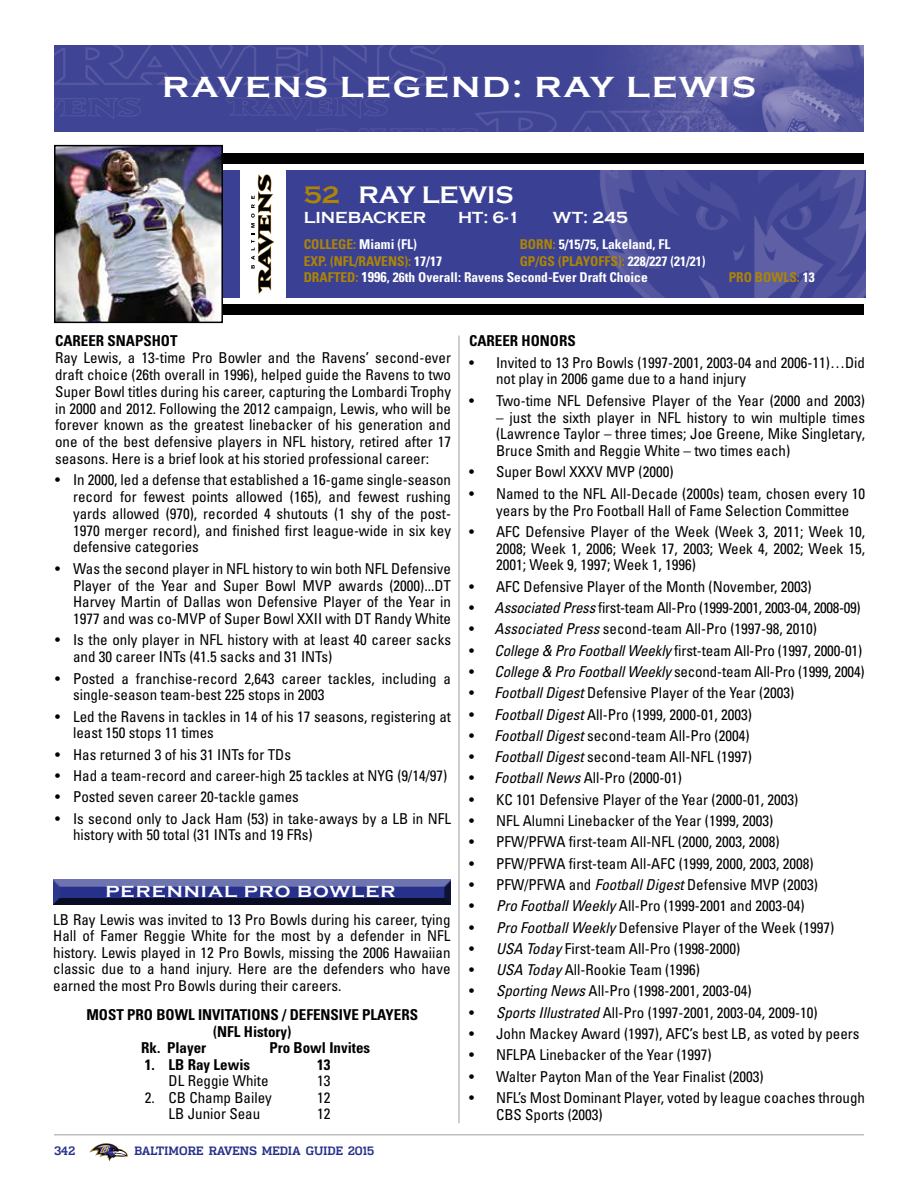
<style>
.page{position:relative;width:918px;height:1188px;background:#fff}
.page>*{position:absolute;margin:0;border:0;box-sizing:border-box;transform-origin:0 0}
.t1{font:700 30px "Copperplate Gothic";letter-spacing:.055em;color:#fff;scale:1.12 1}
.t2{font:700 24.6px "Copperplate Gothic";color:#fff}
.t3{font:700 16.5px "Copperplate Gothic";letter-spacing:.045em;color:#fff;scale:1.12 1}
.t4{font:700 16.5px "Copperplate Gothic";letter-spacing:.045em;color:#fff}
.t5{font:700 16.5px "Copperplate Gothic";color:#fff}
.t6{font:condensed 15px/16.8px "Univers LT Std";color:#000}
.t7{font:700 condensed 15px "Univers LT Std";color:#000}
.t8{font:condensed 15px "Univers LT Std";letter-spacing:-.02em;color:#000}
.t9{font:700 condensed 13.5px/16.5px "Univers LT Std";color:#fff}
.t10{font:700 condensed 13.5px "Univers LT Std";color:#ad8505}
.t11{font:12px "Endzone";color:#27318b}
.s1{color:#ad8505}
.s2{color:#fff}
.s3{font-size:14.25px}
.s4{font-style:italic}
</style>
<div class="page">
<hr style="left:54px;top:1134px;width:810px;height:2px;background:#bcbec0">
<svg style="left:89px;top:1143px;width:39px;height:18px"></svg>
<div style="left:58px;top:153px;width:806px;height:10px;background:#000"></div>
<div style="left:54px;top:304px;width:810px;height:11px;background:#000"></div>
<img style="left:223px;top:170px;width:643px;height:128px">
<div style="left:241px;top:166px;width:45px;height:135px;background:#fff"></div>
<svg style="left:251px;top:174px;width:24px;height:120px"></svg>
<img style="left:57px;top:148px;width:163px;height:172px">
<div style="left:54px;top:145px;width:169px;height:178px;border:2px solid #000"></div>
<img style="left:54px;top:45px;width:810px;height:87px">
<div style="left:52px;top:879px;width:401px;height:27px;background:#000;opacity:.75"></div>
<hr style="left:458px;top:336px;width:2px;height:787px;background:#bcbec0">
<h1 class="t1" style="left:162px;top:71px;width:532px">RAVENS LEGEND: RAY LEWIS</h1>
<h2 class="t2" style="left:304px;top:182px;width:211px"><span class="s1">52</span> RAY LEWIS</h2>
<p class="t5" style="left:304px;top:208px;width:124px">LINEBACKER</p>
<p class="t4" style="left:458px;top:208px;width:63px">HT: 6-1</p>
<p class="t4" style="left:553px;top:208px;width:76px">WT: 245</p>
<p class="t9" style="left:304px;top:236px;width:115px"><span class="s1">COLLEGE:</span> Miami (FL)</p>
<p class="t9" style="left:520px;top:236px;width:152px"><span class="s1">BORN:</span> 5/15/75, Lakeland, FL</p>
<p class="t10" style="left:304px;top:253px;width:140px">EXP. (NFL/RAVENS): <span class="s2">17/17</span></p>
<p class="t9" style="left:304px;top:253px;width:403px;text-indent:216px"><span class="s1">GP/GS (PLAYOFFS):</span> 228/227 (21/21)<br><span class="s1">DRAFTED:</span> <span class="s3">1996</span>, 26th Overall: Ravens Second-Ever Draft Choice</p>
<p class="t10" style="left:729px;top:269px;width:88px">PRO BOWLS: <span class="s2">13</span></p>
<p class="t7" style="left:55px;top:332px;width:124px">CAREER SNAPSHOT</p>
<p class="t6" style="left:55px;top:349px;width:398px;text-align:justify">Ray Lewis, a 13-time Pro Bowler and the Ravens’ second-ever draft choice (26th overall in 1996), helped guide the Ravens to two Super Bowl titles during his career, capturing the Lombardi Trophy in 2000 and 2012. Following the 2012 campaign, Lewis, who will be forever known as the greatest linebacker of his generation and one of the best defensive players in NFL history, retired after 17 seasons. Here is a brief look at his storied professional career:</p>
<p class="t6" style="left:73px;top:471px;width:380px;text-align:justify;text-indent:-18px">• In 2000, led a defense that established a 16-game single-season record for fewest points allowed (165), and fewest rushing yards allowed (970), recorded 4 shutouts (1 shy of the post-1970 merger record), and finished first league-wide in six key defensive categories</p>
<p class="t6" style="left:73px;top:560px;width:380px;text-align:justify;text-indent:-18px">• Was the second player in NFL history to win both NFL Defensive Player of the Year and Super Bowl MVP awards (2000)...DT Harvey Martin of Dallas won Defensive Player of the Year in 1977 and was co-MVP of Super Bowl XXII with DT Randy White</p>
<p class="t6" style="left:73px;top:632px;width:380px;text-indent:-18px">• Is the only player in NFL history with at least 40 career sacks and 30 career INTs (41.5 sacks and 31 INTs)</p>
<p class="t6" style="left:73px;top:670px;width:380px;text-indent:-18px">• Posted a franchise-record 2,643 career tackles, including a single-season team-best 225 stops in 2003</p>
<p class="t6" style="left:73px;top:708px;width:380px;text-indent:-18px">• Led the Ravens in tackles in 14 of his 17 seasons, registering at least 150 stops 11 times</p>
<p class="t6" style="left:55px;top:746px;width:237px">• Has returned 3 of his 31 INTs for TDs</p>
<p class="t6" style="left:55px;top:767px;width:394px">• Had a team-record and career-high 25 tackles at NYG (9/14/97)</p>
<p class="t6" style="left:55px;top:788px;width:245px">• Posted seven career 20-tackle games</p>
<p class="t6" style="left:73px;top:810px;width:379px;text-indent:-18px">• Is second only to Jack Ham (53) in take-aways by a LB in NFL history with 50 total (31 INTs and 19 FRs)</p>
<p class="t3" style="left:105px;top:882px;width:260px">PERENNIAL PRO BOWLER</p>
<p class="t6" style="left:53px;top:911px;width:399px;text-align:justify">LB Ray Lewis was invited to 13 Pro Bowls during his career, tying Hall of Famer Reggie White for the most by a defender in NFL history. Lewis played in 12 Pro Bowls, missing the 2006 Hawaiian classic due to a hand injury. Here are the defenders who have earned the most Pro Bowls during their careers.</p>
<p class="t7" style="left:86px;top:1006px;width:333px">MOST PRO BOWL INVITATIONS / DEFENSIVE PLAYERS</p>
<p class="t7" style="left:213px;top:1022px;width:80px">(NFL History)</p>
<p class="t7" style="left:141px;top:1039px;width:66px">Rk. Player</p>
<p class="t7" style="left:269px;top:1039px;width:102px">Pro Bowl Invites</p>
<p class="t7" style="left:145px;top:1055px;width:107px">1. LB Ray Lewis</p>
<p class="t7" style="left:317px;top:1055px;width:15px">13</p>
<p class="t6" style="left:169px;top:1072px;width:101px">DL Reggie White</p>
<p class="t6" style="left:317px;top:1072px;width:15px">13</p>
<p class="t6" style="left:145px;top:1089px;width:128px">2. CB Champ Bailey</p>
<p class="t6" style="left:317px;top:1089px;width:15px">12</p>
<p class="t6" style="left:169px;top:1105px;width:93px">LB Junior Seau</p>
<p class="t6" style="left:317px;top:1105px;width:15px">12</p>
<p class="t11" style="left:54px;top:1144px;width:23px">342</p>
<p class="t11" style="left:134px;top:1144px;width:241px">BALTIMORE RAVENS MEDIA GUIDE 2015</p>
<p class="t7" style="left:469px;top:332px;width:108px">CAREER HONORS</p>
<p class="t6" style="left:496px;top:354px;width:370px;text-indent:-27px">• Invited to 13 Pro Bowls (1997-2001, 2003-04 and 2006-11)…Did not play in 2006 game due to a hand injury</p>
<p class="t6" style="left:469px;top:392px;width:398px">• Two-time NFL Defensive Player of the Year (2000 and 2003)</p>
<p class="t6" style="left:496px;top:409px;width:371px;text-align:justify">– just the sixth player in NFL history to win multiple times (Lawrence Taylor – three times; Joe Greene, Mike Singletary, Bruce Smith and Reggie White – two times each)</p>
<p class="t6" style="left:469px;top:464px;width:206px">• Super Bowl XXXV MVP (2000)</p>
<p class="t6" style="left:496px;top:485px;width:370px;text-indent:-27px">• Named to the NFL All-Decade (2000s) team, chosen every 10 years by the Pro Football Hall of Fame Selection Committee</p>
<p class="t6" style="left:496px;top:523px;width:371px;text-align:justify;text-indent:-27px">• AFC Defensive Player of the Week (Week 3, 2011; Week 10, 2008; Week 1, 2006; Week 17, 2003; Week 4, 2002; Week 15, 2001; Week 9, 1997; Week 1, 1996)</p>
<p class="t6" style="left:469px;top:578px;width:344px">• AFC Defensive Player of the Month (November, 2003)</p>
<p class="t8" style="left:469px;top:598px;width:393px">• <span class="s4">Associated Press</span> first-team All-Pro (1999-2001, 2003-04, 2008-09)</p>
<p class="t6" style="left:469px;top:620px;width:349px">• <span class="s4">Associated Press</span> second-team All-Pro (1997-98, 2010)</p>
<p class="t6" style="left:469px;top:642px;width:395px">• <span class="s4">College &amp; Pro Football Weekly</span> first-team All-Pro (1997, 2000-01)</p>
<p class="t6" style="left:469px;top:663px;width:397px">• <span class="s4">College &amp; Pro Football Weekly</span> second-team All-Pro (1999, 2004)</p>
<p class="t6" style="left:469px;top:684px;width:327px">• <span class="s4">Football Digest</span> Defensive Player of the Year (2003)</p>
<p class="t6" style="left:469px;top:706px;width:284px">• <span class="s4">Football Digest</span> All-Pro (1999, 2000-01, 2003)</p>
<p class="t6" style="left:469px;top:727px;width:282px">• <span class="s4">Football Digest</span> second-team All-Pro (2004)</p>
<p class="t6" style="left:469px;top:748px;width:284px">• <span class="s4">Football Digest</span> second-team All-NFL (1997)</p>
<p class="t6" style="left:469px;top:770px;width:214px">• <span class="s4">Football News</span> All-Pro (2000-01)</p>
<p class="t6" style="left:469px;top:791px;width:331px">• KC 101 Defensive Player of the Year (2000-01, 2003)</p>
<p class="t6" style="left:469px;top:812px;width:306px">• NFL Alumni Linebacker of the Year (1999, 2003)</p>
<p class="t6" style="left:469px;top:833px;width:312px">• PFW/PFWA first-team All-NFL (2000, 2003, 2008)</p>
<p class="t6" style="left:469px;top:855px;width:346px">• PFW/PFWA first-team All-AFC (1999, 2000, 2003, 2008)</p>
<p class="t6" style="left:469px;top:876px;width:350px">• PFW/PFWA and <span class="s4">Football Digest</span> Defensive MVP (2003)</p>
<p class="t6" style="left:469px;top:897px;width:337px">• <span class="s4">Pro Football Weekly</span> All-Pro (1999-2001 and 2003-04)</p>
<p class="t6" style="left:469px;top:919px;width:367px">• <span class="s4">Pro Football Weekly</span> Defensive Player of the Week (1997)</p>
<p class="t6" style="left:469px;top:940px;width:273px">• <span class="s4">USA Today</span> First-team All-Pro (1998-2000)</p>
<p class="t6" style="left:469px;top:961px;width:233px">• <span class="s4">USA Today</span> All-Rookie Team (1996)</p>
<p class="t6" style="left:469px;top:983px;width:284px">• <span class="s4">Sporting News</span> All-Pro (1998-2001, 2003-04)</p>
<p class="t6" style="left:469px;top:1004px;width:350px">• <span class="s4">Sports Illustrated</span> All-Pro (1997-2001, 2003-04, 2009-10)</p>
<p class="t6" style="left:469px;top:1025px;width:392px">• John Mackey Award (1997), AFC’s best LB, as voted by peers</p>
<p class="t6" style="left:469px;top:1046px;width:244px">• NFLPA Linebacker of the Year (1997)</p>
<p class="t6" style="left:469px;top:1068px;width:296px">• Walter Payton Man of the Year Finalist (2003)</p>
<p class="t6" style="left:496px;top:1089px;width:370px;text-indent:-27px">• NFL’s Most Dominant Player, voted by league coaches through<br>CBS Sports (2003)</p>
</div>
